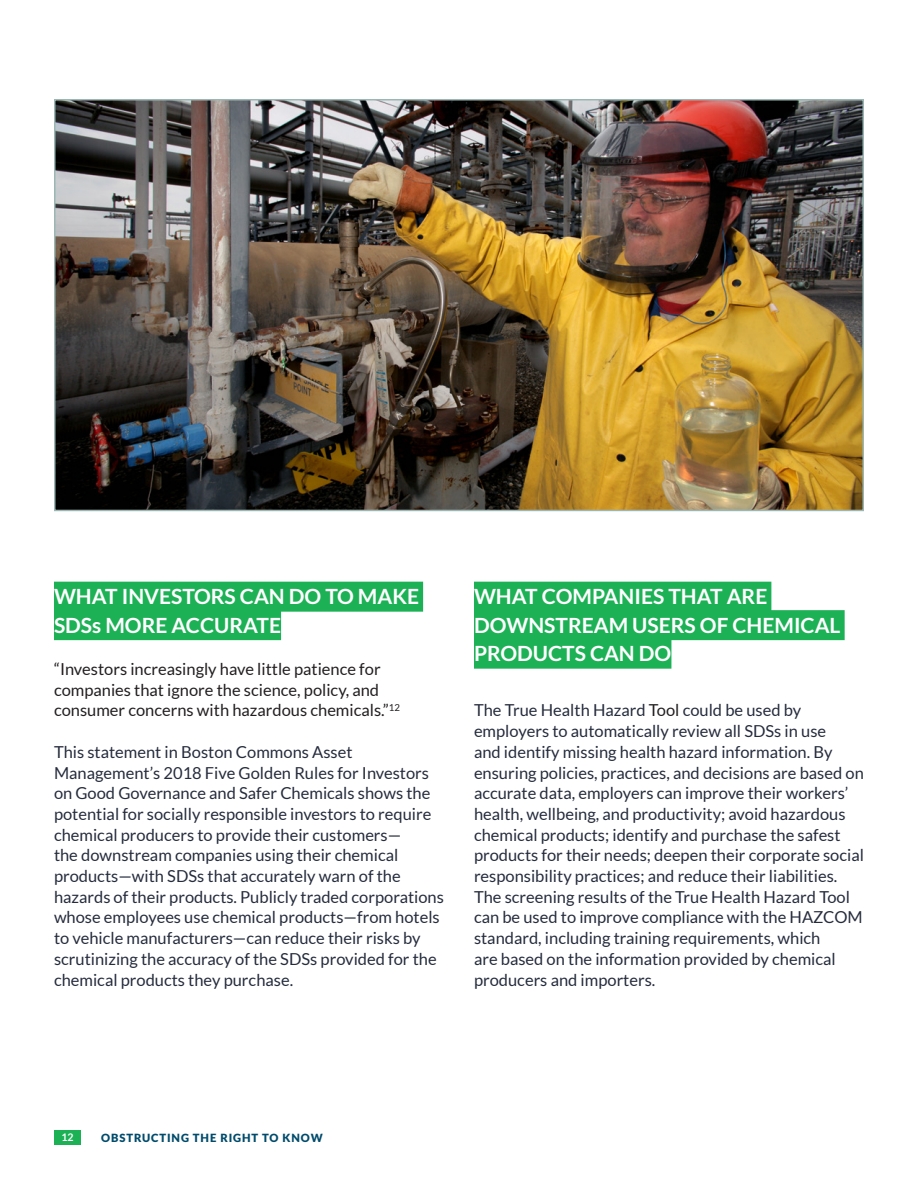
<style>
.page{position:relative;width:918px;height:1188px;background:#fff}
.page>*{position:absolute;margin:0;border:0;box-sizing:border-box;transform-origin:0 0}
.Heading_2{font:700 21px/28.5px "Lato";color:#fff}
.Body_Text{font:16.5px/20.7px "Lato";color:#252c3d}
.Body_Text-2{font:16.5px/20.7px "Lato";color:#231f20}
.t1{font:900 11.25px "Lato";letter-spacing:.08em;color:#004b6c}
.t2{font:700 10.5px "Lato";color:#fff}
.s1{color:#231f20}
</style>
<div class="page">
<div style="left:54px;top:582px;width:369px;height:30px;background:#1db156"></div>
<div style="left:54px;top:610px;width:227px;height:30px;background:#1db156"></div>
<div style="left:474px;top:582px;width:297px;height:30px;background:#1db156"></div>
<div style="left:474px;top:610px;width:371px;height:30px;background:#1db156"></div>
<div style="left:474px;top:639px;width:197px;height:30px;background:#1db156"></div>
<img style="left:57px;top:102px;width:804px;height:406px">
<div style="left:54px;top:99px;width:810px;height:412px;border:2px solid #9bb7b3"></div>
<div style="left:54px;top:1130px;width:27px;height:15px;background:#1db156"></div>
<p class="Heading_2" style="left:54px;top:582px;width:367px">WHAT INVESTORS CAN DO TO MAKE<br>SDSs MORE ACCURATE</p>
<p class="Body_Text-2" style="left:54px;top:659px;width:347px">“Investors increasingly have little patience for companies that ignore the science, policy, and consumer concerns with hazardous chemicals.”<sup>12</sup></p>
<p class="Body_Text" style="left:54px;top:741px;width:391px">This statement in Boston Commons Asset Management’s 2018 Five Golden Rules for Investors on Good Governance and Safer Chemicals shows the potential for socially responsible investors to require chemical producers to provide their customers—<br>the downstream companies using their chemical products—with SDSs that accurately warn of the hazards of their products. Publicly traded corporations whose employees use chemical products—from hotels to vehicle manufacturers—can reduce their risks by scrutinizing the accuracy of the SDSs provided for the chemical products they purchase.</p>
<p class="Heading_2" style="left:474px;top:582px;width:368px">WHAT COMPANIES THAT ARE<br>DOWNSTREAM USERS OF CHEMICAL<br>PRODUCTS CAN DO</p>
<p class="Body_Text" style="left:474px;top:700px;width:391px">The True Health Hazard <span class="s1">Tool</span> could be used by employers to automatically review all SDSs in use<br>and identify missing health hazard information. By ensuring policies, practices, and decisions are based on accurate data, employers can improve their workers’ health, wellbeing, and productivity; avoid hazardous chemical products; identify and purchase the safest products for their needs; deepen their corporate social responsibility practices; and reduce their liabilities.<br>The screening results of the True Health Hazard Tool can be used to improve compliance with the HAZCOM standard, including training requirements, which<br>are based on the information provided by chemical producers and importers.</p>
<p class="t2" style="left:61px;top:1131px;width:14px">12</p>
<p class="t1" style="left:101px;top:1131px;width:223px">OBSTRUCTING THE RIGHT TO KNOW</p>
</div>
